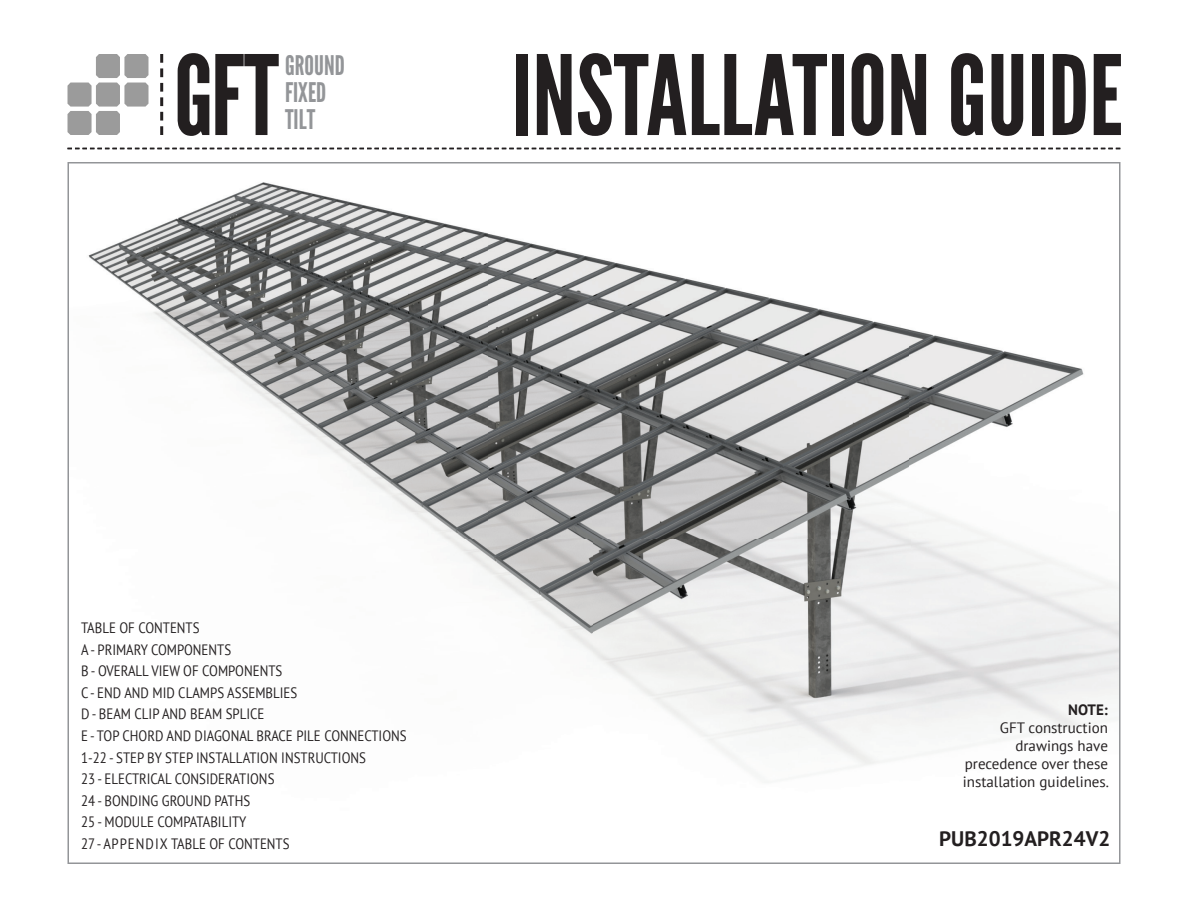
<style>
.page{position:relative;width:1188px;height:918px;background:#fff}
.page>*{position:absolute;margin:0;border:0;box-sizing:border-box;transform-origin:0 0}
.t1{font:110.25px "League Gothic";color:#231f20}
.t2{font:27px/27px "League Gothic";color:#939598}
.t3{font:700 21px "PT Sans";color:#231f20}
.t4{font:15px/21.6px "PT Sans";color:#231f20;scale:.86 1}
.t5{font:15px/18px "PT Sans";color:#231f20;text-align:right}
.t6{font:700 15px "PT Sans";color:#231f20}
</style>
<div class="page">
<img style="left:88px;top:182px;width:1029px;height:584px">
<svg style="left:68px;top:148px;width:1052px;height:1px"></svg>
<svg style="left:68px;top:54px;width:81px;height:81px"></svg>
<svg style="left:160px;top:54px;width:3px;height:81px"></svg>
<h1 class="t1" style="left:174px;top:30px;width:106px">GFT</h1>
<h2 class="t2" style="left:285px;top:52px;width:61px">GROUND<br>FIXED<br>TILT</h2>
<h1 class="t1" style="left:512px;top:30px;width:613px">INSTALLATION GUIDE</h1>
<p class="t4" style="left:81px;top:617px;width:380px">TABLE OF CONTENTS<br>A - PRIMARY COMPONENTS<br>B - OVERALL VIEW OF COMPONENTS<br>C - END AND MID CLAMPS ASSEMBLIES<br>D - BEAM CLIP AND BEAM SPLICE<br>E - TOP CHORD AND DIAGONAL BRACE PILE CONNECTIONS<br>1-22 - STEP BY STEP INSTALLATION INSTRUCTIONS<br>23 - ELECTRICAL CONSIDERATIONS<br>24 - BONDING GROUND PATHS<br>25 - MODULE COMPATABILITY<br>27 - APPENDIX TABLE OF CONTENTS</p>
<p class="t6" style="left:1068px;top:700px;width:41px">NOTE:</p>
<p class="t5" style="left:963px;top:718px;width:148px">GFT construction drawings have precedence over these installation guidelines.</p>
<h3 class="t3" style="left:939px;top:825px;width:172px">PUB2019APR24V2</h3>
<p class="t5" style="left:1025px;top:832px;width:87px">PUB18APR16</p>
</div>
